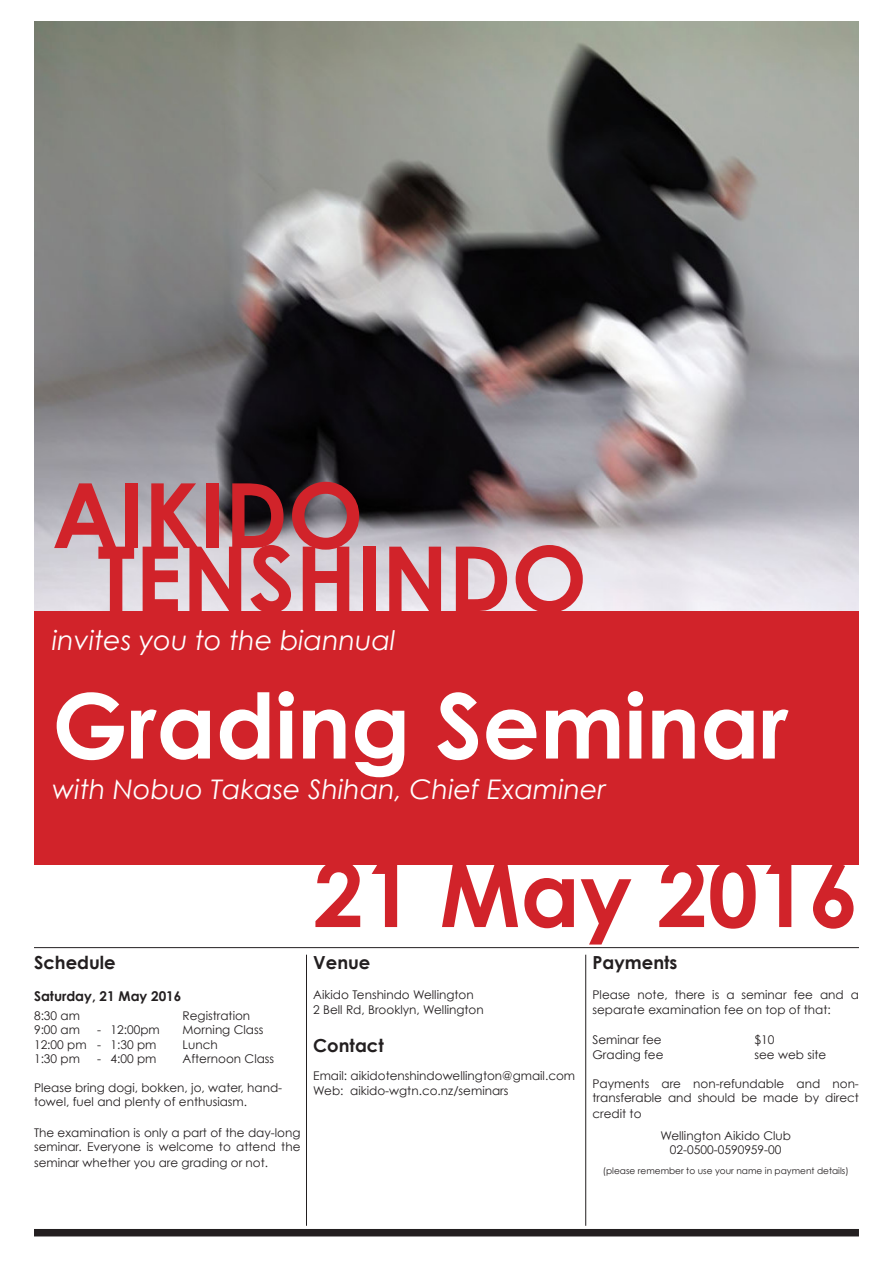
<style>
.page{position:relative;width:893px;height:1263px;background:#fff}
.page>*{position:absolute;margin:0;border:0;box-sizing:border-box;transform-origin:0 0}
.t1{font:700 90px "Century Gothic";color:#d1232a}
.t2{font:700 90px "Century Gothic";color:#fff}
.t3{font:italic 27px "Century Gothic";color:#fff}
.t4{font:700 18px "Century Gothic";color:#231f20}
.t5{font:700 13.5px "Century Gothic";color:#231f20}
.t6{font:12px/14.4px "Century Gothic";color:#231f20}
.t7{font:9px "Century Gothic";color:#231f20}
</style>
<div class="page">
<hr style="left:34px;top:947px;width:825px;height:1px;background:#231f20">
<div style="left:34px;top:1229px;width:825px;height:7px;background:#231f20"></div>
<hr style="left:306px;top:955px;width:1px;height:271px;background:#231f20">
<hr style="left:585px;top:955px;width:1px;height:271px;background:#231f20">
<img style="left:34px;top:21px;width:825px;height:590px">
<div style="left:34px;top:611px;width:825px;height:253px;background:#d1232a"></div>
<p class="t1" style="left:52px;top:459px;width:313px">AIKIDO</p>
<p class="t1" style="left:97px;top:522px;width:491px">TENSHINDO</p>
<p class="t3" style="left:52px;top:623px;width:345px">invites you to the biannual</p>
<p class="t2" style="left:52px;top:669px;width:738px">Grading Seminar</p>
<p class="t3" style="left:52px;top:773px;width:555px">with Nobuo Takase Shihan, Chief Examiner</p>
<p class="t4" style="left:34px;top:951px;width:83px">Schedule</p>
<p class="t5" style="left:34px;top:988px;width:149px">Saturday, 21 May 2016</p>
<p class="t6" style="left:34px;top:1008px;width:48px">8:30 am</p>
<p class="t6" style="left:183px;top:1008px;width:69px">Registration</p>
<p class="t6" style="left:34px;top:1022px;width:48px">9:00 am</p>
<p class="t6" style="left:97px;top:1022px;width:64px">- 12:00pm</p>
<p class="t6" style="left:183px;top:1022px;width:82px">Morning Class</p>
<p class="t6" style="left:34px;top:1037px;width:124px">12:00 pm - 1:30 pm</p>
<p class="t6" style="left:183px;top:1037px;width:37px">Lunch</p>
<p class="t6" style="left:34px;top:1051px;width:48px">1:30 pm</p>
<p class="t6" style="left:97px;top:1051px;width:61px">- 4:00 pm</p>
<p class="t6" style="left:183px;top:1051px;width:93px">Afternoon Class</p>
<p class="t6" style="left:34px;top:1080px;width:250px">Please bring dogi, bokken, jo, water, hand&shy;towel, fuel and plenty of enthusiasm.</p>
<p class="t6" style="left:34px;top:1125px;width:268px">The examination is only a part of the day-long seminar. Everyone is welcome to attend the</p>
<p class="t6" style="left:34px;top:1156px;width:236px">seminar whether you are grading or not.</p>
<p class="t1" style="left:313px;top:838px;width:547px">21 May 2016</p>
<p class="t4" style="left:313px;top:951px;width:59px">Venue</p>
<p class="t6" style="left:313px;top:987px;width:162px">Aikido Tenshindo Wellington</p>
<p class="t6" style="left:313px;top:1002px;width:172px">2 Bell Rd, Brooklyn, Wellington</p>
<p class="t4" style="left:313px;top:1034px;width:72px">Contact</p>
<p class="t6" style="left:313px;top:1068px;width:263px">Email: aikidotenshindowellington@gmail.com</p>
<p class="t6" style="left:313px;top:1083px;width:197px">Web: aikido-wgtn.co.nz/seminars</p>
<p class="t4" style="left:592px;top:951px;width:86px">Payments</p>
<p class="t6" style="left:592px;top:987px;width:268px">Please note, there is a seminar fee and a separate examination fee on top of that:</p>
<p class="t6" style="left:592px;top:1032px;width:71px">Seminar fee</p>
<p class="t6" style="left:754px;top:1032px;width:21px">$10</p>
<p class="t6" style="left:592px;top:1047px;width:72px">Grading fee</p>
<p class="t6" style="left:754px;top:1047px;width:73px">see web site</p>
<p class="t6" style="left:592px;top:1076px;width:268px">Payments are non-refundable and non&shy;transferable and should be made by direct</p>
<p class="t6" style="left:592px;top:1106px;width:51px">credit to</p>
<p class="t6" style="left:660px;top:1128px;width:132px">Wellington Aikido Club</p>
<p class="t6" style="left:670px;top:1142px;width:113px">02-0500-0590959-00</p>
<p class="t7" style="left:603px;top:1165px;width:247px">(please remember to use your name in payment details)</p>
</div>
